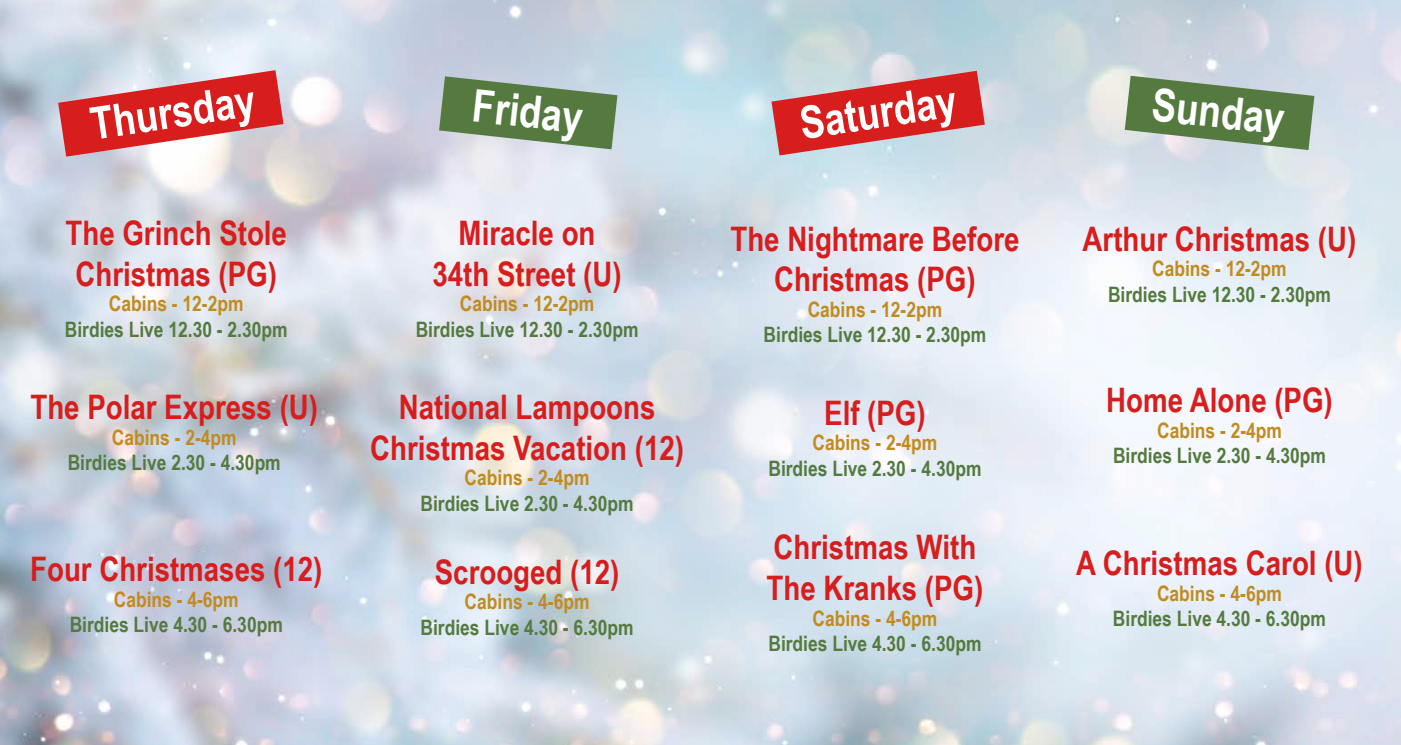
<style>
.page{position:relative;width:1401px;height:745px;background:#fff}
.page>*{position:absolute;margin:0;border:0;box-sizing:border-box;transform-origin:0 0}
.t1{font:700 45px "Arial Narrow";color:#fff}
.t2{font:700 33.75px/40.5px "Arial Narrow";color:#d81d1d;text-align:center}
.t3{font:700 21.25px "Arial Narrow";color:#547a3f}
.t4{font:700 21.25px "Arial Narrow";color:#c18b1f}
</style>
<div class="page">
<img style="left:0;top:0;width:1401px;height:744px">
<svg style="left:58px;top:70px;width:226px;height:86px"></svg>
<svg style="left:439px;top:76px;width:178px;height:73px"></svg>
<svg style="left:771px;top:71px;width:214px;height:84px"></svg>
<svg style="left:1125px;top:76px;width:189px;height:74px"></svg>
<h1 class="t1" style="left:85px;top:91px;width:168px;rotate:-9deg">Thursday</h1>
<h1 class="t1" style="left:476px;top:72px;width:112px;rotate:6deg">Friday</h1>
<h1 class="t1" style="left:795px;top:90px;width:159px;rotate:-9deg">Saturday</h1>
<h1 class="t1" style="left:1156px;top:71px;width:135px;rotate:6deg">Sunday</h1>
<h2 class="t2" style="left:66px;top:211px;width:223px;text-align:left">The Grinch Stole<br>Christmas (PG)</h2>
<p class="t4" style="left:109px;top:287px;width:136px">Cabins - 12-2pm</p>
<p class="t3" style="left:65px;top:313px;width:224px">Birdies Live 12.30 - 2.30pm</p>
<h2 class="t2" style="left:30px;top:385px;width:289px">The Polar Express (U)</h2>
<p class="t4" style="left:112px;top:421px;width:126px">Cabins - 2-4pm</p>
<p class="t3" style="left:68px;top:446px;width:215px">Birdies Live 2.30 - 4.30pm</p>
<h2 class="t2" style="left:30px;top:546px;width:294px">Four Christmases (12)</h2>
<p class="t4" style="left:114px;top:582px;width:126px">Cabins - 4-6pm</p>
<p class="t3" style="left:70px;top:608px;width:215px">Birdies Live 4.30 - 6.30pm</p>
<h2 class="t2" style="left:433px;top:211px;width:191px">Miracle on<br>34th Street (U)</h2>
<p class="t4" style="left:460px;top:287px;width:136px">Cabins - 12-2pm</p>
<p class="t3" style="left:416px;top:313px;width:224px">Birdies Live 12.30 - 2.30pm</p>
<h2 class="t2" style="left:370px;top:385px;width:315px">National Lampoons<br>Christmas Vacation (12)</h2>
<p class="t4" style="left:465px;top:461px;width:126px">Cabins - 2-4pm</p>
<p class="t3" style="left:421px;top:487px;width:215px">Birdies Live 2.30 - 4.30pm</p>
<h2 class="t2" style="left:435px;top:549px;width:186px">Scrooged (12)</h2>
<p class="t4" style="left:465px;top:585px;width:126px">Cabins - 4-6pm</p>
<p class="t3" style="left:421px;top:610px;width:215px">Birdies Live 4.30 - 6.30pm</p>
<h2 class="t2" style="left:730px;top:217px;width:291px">The Nightmare Before<br>Christmas (PG)</h2>
<p class="t4" style="left:808px;top:293px;width:136px">Cabins - 12-2pm</p>
<p class="t3" style="left:764px;top:319px;width:224px">Birdies Live 12.30 - 2.30pm</p>
<h2 class="t2" style="left:824px;top:391px;width:103px">Elf (PG)</h2>
<p class="t4" style="left:812px;top:426px;width:126px">Cabins - 2-4pm</p>
<p class="t3" style="left:768px;top:452px;width:215px">Birdies Live 2.30 - 4.30pm</p>
<h2 class="t2" style="left:767px;top:525px;width:218px;text-align:left">Christmas With<br>The Kranks (PG)</h2>
<p class="t4" style="left:812px;top:601px;width:126px">Cabins - 4-6pm</p>
<p class="t3" style="left:768px;top:627px;width:215px">Birdies Live 4.30 - 6.30pm</p>
<h2 class="t2" style="left:1083px;top:217px;width:275px">Arthur Christmas (U)</h2>
<p class="t4" style="left:1152px;top:253px;width:136px">Cabins - 12-2pm</p>
<p class="t3" style="left:1108px;top:278px;width:224px">Birdies Live 12.30 - 2.30pm</p>
<h2 class="t2" style="left:1106px;top:378px;width:228px">Home Alone (PG)</h2>
<p class="t4" style="left:1157px;top:414px;width:126px">Cabins - 2-4pm</p>
<p class="t3" style="left:1113px;top:439px;width:215px">Birdies Live 2.30 - 4.30pm</p>
<h2 class="t2" style="left:1076px;top:541px;width:288px">A Christmas Carol (U)</h2>
<p class="t4" style="left:1157px;top:577px;width:126px">Cabins - 4-6pm</p>
<p class="t3" style="left:1113px;top:602px;width:215px">Birdies Live 4.30 - 6.30pm</p>
</div>
